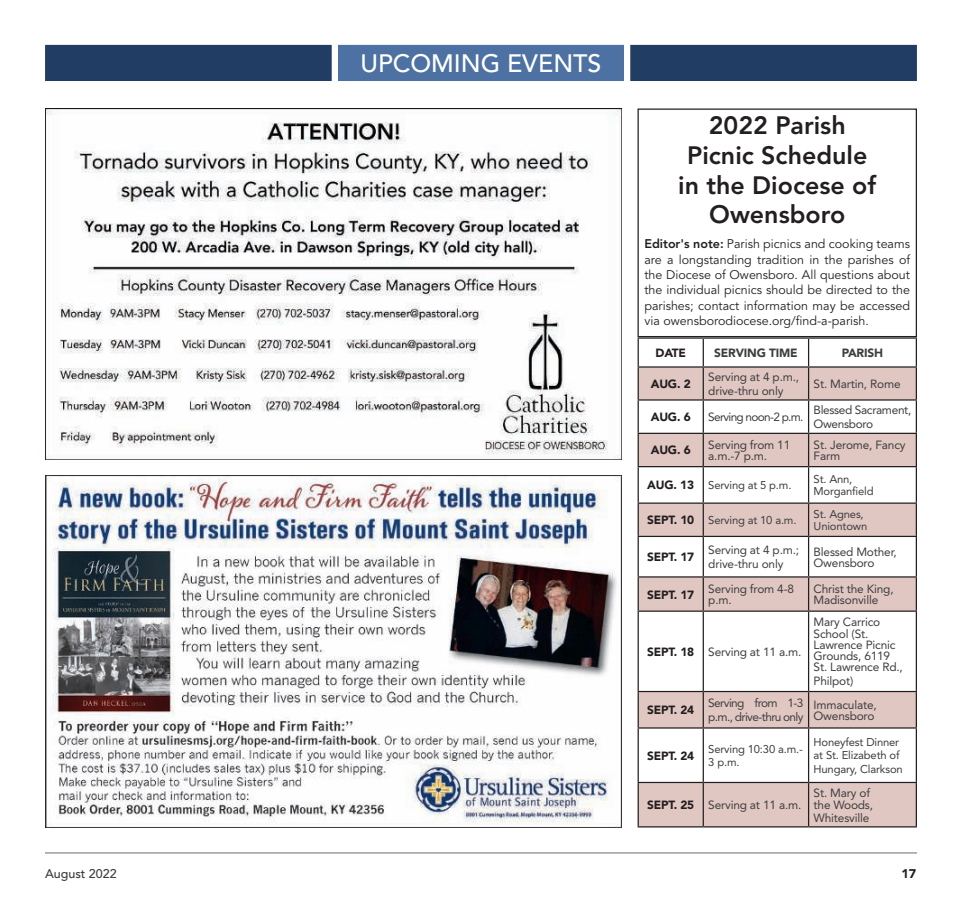
<style>
.page{position:relative;width:962px;height:923px;background:#fff}
.page>*{position:absolute;margin:0;border:0;box-sizing:border-box;transform-origin:0 0}
.t1{font:800 25px/29.6px "Avenir LT Std";color:#231f20;text-align:center}
.t2{font:500 25px "Avenir LT Std";color:#fff}
.t3{font:12.5px/15.2px "Avenir LT Std";color:#231f20;text-align:justify}
.t4{font:500 12.5px "Avenir LT Std";color:#3e3e3f}
.t5{font:900 12.5px "Avenir LT Std";color:#231f20}
.t6{font:11.88px/11.2px "Avenir LT Std";letter-spacing:-.015em;color:#3e3e3f}
.t7{font:900 11.88px "Avenir LT Std";letter-spacing:-.015em;color:#231f20}
.t8{font:11.88px/13.8px "Avenir LT Std";letter-spacing:-.05em;color:#3e3e3f}
.t9{font:900 11.88px "Avenir LT Std";letter-spacing:-.015em;color:#3e3e3f}
.t10{font:11.88px "Avenir LT Std";letter-spacing:-.06em;color:#3e3e3f}
.t11{font:11.25px/12.5px "Avenir LT Std";letter-spacing:-.015em;color:#3e3e3f}
.s1{font-weight:800}
.s2{font-weight:900;font-size:11.88px;color:#231f20}
.s3{font-weight:900;color:#231f20}
</style>
<div class="page">
<hr style="left:45px;top:852px;width:872px;height:1px;background:#939598">
<div style="left:45px;top:44px;width:872px;height:37px;background:#223d64"></div>
<svg style="left:329px;top:44px;width:304px;height:37px;background:#5779a6"></svg>
<div style="left:637px;top:108px;width:280px;height:229px;border:1px solid #231f20"></div>
<svg style="left:639px;top:367px;width:277px;height:459px"></svg>
<hr style="left:638px;top:337px;width:65px;height:1px;background:#231f20">
<svg style="left:638px;top:338px;width:1px;height:28px"></svg>
<hr style="left:703px;top:337px;width:106px;height:1px;background:#231f20">
<svg style="left:703px;top:338px;width:1px;height:28px"></svg>
<hr style="left:809px;top:337px;width:108px;height:1px;background:#231f20">
<svg style="left:808px;top:338px;width:1px;height:28px"></svg>
<svg style="left:916px;top:338px;width:1px;height:28px"></svg>
<hr style="left:638px;top:366px;width:65px;height:1px;background:#231f20">
<hr style="left:638px;top:367px;width:1px;height:32px;background:#231f20">
<hr style="left:703px;top:366px;width:106px;height:1px;background:#231f20">
<hr style="left:703px;top:367px;width:1px;height:32px;background:#231f20">
<hr style="left:809px;top:366px;width:108px;height:1px;background:#231f20">
<hr style="left:808px;top:367px;width:1px;height:32px;background:#231f20">
<hr style="left:916px;top:367px;width:1px;height:32px;background:#231f20">
<hr style="left:638px;top:399px;width:65px;height:1px;background:#231f20">
<hr style="left:638px;top:400px;width:1px;height:32px;background:#231f20">
<hr style="left:703px;top:399px;width:106px;height:1px;background:#231f20">
<hr style="left:703px;top:400px;width:1px;height:32px;background:#231f20">
<hr style="left:809px;top:399px;width:108px;height:1px;background:#231f20">
<hr style="left:808px;top:400px;width:1px;height:32px;background:#231f20">
<hr style="left:916px;top:400px;width:1px;height:32px;background:#231f20">
<hr style="left:638px;top:432px;width:65px;height:2px;background:#231f20">
<hr style="left:638px;top:434px;width:1px;height:32px;background:#231f20">
<hr style="left:703px;top:432px;width:106px;height:2px;background:#231f20">
<hr style="left:703px;top:434px;width:1px;height:32px;background:#231f20">
<hr style="left:809px;top:432px;width:108px;height:2px;background:#231f20">
<hr style="left:808px;top:434px;width:1px;height:32px;background:#231f20">
<hr style="left:916px;top:434px;width:1px;height:32px;background:#231f20">
<hr style="left:638px;top:466px;width:65px;height:1px;background:#231f20">
<hr style="left:638px;top:467px;width:1px;height:35px;background:#231f20">
<hr style="left:703px;top:466px;width:106px;height:1px;background:#231f20">
<hr style="left:703px;top:467px;width:1px;height:35px;background:#231f20">
<hr style="left:809px;top:466px;width:108px;height:1px;background:#231f20">
<hr style="left:808px;top:467px;width:1px;height:35px;background:#231f20">
<hr style="left:916px;top:467px;width:1px;height:35px;background:#231f20">
<hr style="left:638px;top:502px;width:65px;height:1px;background:#231f20">
<hr style="left:638px;top:503px;width:1px;height:32px;background:#231f20">
<hr style="left:703px;top:502px;width:106px;height:1px;background:#231f20">
<hr style="left:703px;top:503px;width:1px;height:32px;background:#231f20">
<hr style="left:809px;top:502px;width:108px;height:1px;background:#231f20">
<hr style="left:808px;top:503px;width:1px;height:32px;background:#231f20">
<hr style="left:916px;top:503px;width:1px;height:32px;background:#231f20">
<hr style="left:638px;top:535px;width:65px;height:2px;background:#231f20">
<hr style="left:638px;top:537px;width:1px;height:39px;background:#231f20">
<hr style="left:703px;top:535px;width:106px;height:2px;background:#231f20">
<hr style="left:703px;top:537px;width:1px;height:39px;background:#231f20">
<hr style="left:809px;top:535px;width:108px;height:2px;background:#231f20">
<hr style="left:808px;top:537px;width:1px;height:39px;background:#231f20">
<hr style="left:916px;top:537px;width:1px;height:39px;background:#231f20">
<hr style="left:638px;top:576px;width:65px;height:1px;background:#231f20">
<hr style="left:638px;top:577px;width:1px;height:33px;background:#231f20">
<hr style="left:703px;top:576px;width:106px;height:1px;background:#231f20">
<hr style="left:703px;top:577px;width:1px;height:33px;background:#231f20">
<hr style="left:809px;top:576px;width:108px;height:1px;background:#231f20">
<hr style="left:808px;top:577px;width:1px;height:33px;background:#231f20">
<hr style="left:916px;top:577px;width:1px;height:33px;background:#231f20">
<hr style="left:638px;top:610px;width:65px;height:1px;background:#231f20">
<hr style="left:638px;top:611px;width:1px;height:80px;background:#231f20">
<hr style="left:703px;top:610px;width:106px;height:1px;background:#231f20">
<hr style="left:703px;top:611px;width:1px;height:80px;background:#231f20">
<hr style="left:809px;top:610px;width:108px;height:1px;background:#231f20">
<hr style="left:808px;top:611px;width:1px;height:80px;background:#231f20">
<hr style="left:916px;top:611px;width:1px;height:80px;background:#231f20">
<hr style="left:638px;top:691px;width:65px;height:1px;background:#231f20">
<hr style="left:638px;top:692px;width:1px;height:35px;background:#231f20">
<hr style="left:703px;top:691px;width:106px;height:1px;background:#231f20">
<hr style="left:703px;top:692px;width:1px;height:35px;background:#231f20">
<hr style="left:809px;top:691px;width:108px;height:1px;background:#231f20">
<hr style="left:808px;top:692px;width:1px;height:35px;background:#231f20">
<hr style="left:916px;top:692px;width:1px;height:35px;background:#231f20">
<hr style="left:638px;top:727px;width:65px;height:1px;background:#231f20">
<hr style="left:638px;top:728px;width:1px;height:53px;background:#231f20">
<hr style="left:703px;top:727px;width:106px;height:1px;background:#231f20">
<hr style="left:703px;top:728px;width:1px;height:53px;background:#231f20">
<hr style="left:809px;top:727px;width:108px;height:1px;background:#231f20">
<hr style="left:808px;top:728px;width:1px;height:53px;background:#231f20">
<hr style="left:916px;top:728px;width:1px;height:53px;background:#231f20">
<hr style="left:638px;top:781px;width:65px;height:2px;background:#231f20">
<hr style="left:638px;top:783px;width:1px;height:43px;background:#231f20">
<hr style="left:703px;top:781px;width:106px;height:2px;background:#231f20">
<hr style="left:703px;top:783px;width:1px;height:43px;background:#231f20">
<hr style="left:809px;top:781px;width:108px;height:2px;background:#231f20">
<hr style="left:808px;top:783px;width:1px;height:43px;background:#231f20">
<hr style="left:916px;top:783px;width:1px;height:43px;background:#231f20">
<hr style="left:638px;top:826px;width:65px;height:1px;background:#231f20">
<hr style="left:703px;top:826px;width:106px;height:1px;background:#231f20">
<hr style="left:809px;top:826px;width:108px;height:1px;background:#231f20">
<img style="left:45px;top:108px;width:576px;height:351px">
<img style="left:45px;top:476px;width:576px;height:351px">
<h1 class="t2" style="left:360px;top:50px;width:242px">UPCOMING EVENTS</h1>
<h1 class="t1" style="left:678px;top:113px;width:200px">2022 Parish<br>Picnic Schedule in the Diocese of<br>Owensboro</h1>
<p class="t3" style="left:644px;top:237px;width:267px"><span class="s1">Editor's note:</span> Parish picnics and cooking teams are a longstanding tradition in the parishes of the Diocese of Owensboro. All questions about the individual picnics should be directed to the parishes; contact information may be accessed via owensborodiocese.org/find-a-parish.</p>
<p class="t7" style="left:655px;top:348px;width:32px">DATE</p>
<p class="t9" style="left:714px;top:348px;width:85px">SERVING TIME</p>
<p class="t9" style="left:842px;top:348px;width:43px">PARISH</p>
<p class="t7" style="left:651px;top:379px;width:42px">AUG. 2</p>
<p class="t6" style="left:708px;top:370px;width:92px;line-height:13.8px">Serving at 4 p.m., drive-thru only</p>
<p class="t6" style="left:814px;top:378px;width:89px">St. Martin, Rome</p>
<p class="t7" style="left:651px;top:412px;width:42px">AUG. 6</p>
<p class="t10" style="left:708px;top:410px;width:97px">Serving noon-2 p.m.</p>
<p class="t6" style="left:814px;top:403px;width:99px;line-height:13.8px">Blessed Sacrament,<br>Owensboro</p>
<p class="t7" style="left:651px;top:445px;width:42px">AUG. 6</p>
<p class="t6" style="left:708px;top:439px;width:84px">Serving from 11 a.m.-7 p.m.</p>
<p class="t6" style="left:814px;top:439px;width:94px">St. Jerome, Fancy<br>Farm</p>
<p class="t11" style="left:647px;top:479px;width:146px"><span class="s2">AUG. 13</span> Serving at 5 p.m.</p>
<p class="t11" style="left:813px;top:473px;width:61px">St. Ann,<br>Morganfield</p>
<p class="t11" style="left:647px;top:514px;width:151px"><span class="s2">SEPT. 10</span> Serving at 10 a.m.</p>
<p class="t11" style="left:813px;top:508px;width:55px">St. Agnes,<br>Uniontown</p>
<p class="t7" style="left:647px;top:552px;width:49px">SEPT. 17</p>
<p class="t6" style="left:708px;top:543px;width:92px;line-height:13.8px">Serving at 4 p.m.; drive-thru only</p>
<p class="t6" style="left:813px;top:546px;width:85px">Blessed Mother,<br>Owensboro</p>
<p class="t7" style="left:647px;top:589px;width:49px">SEPT. 17</p>
<p class="t6" style="left:708px;top:583px;width:87px">Serving from 4-8 p.m.</p>
<p class="t6" style="left:813px;top:583px;width:82px">Christ the King,<br>Madisonville</p>
<p class="t6" style="left:647px;top:646px;width:156px"><span class="s3">SEPT. 18</span> Serving at 11 a.m.</p>
<p class="t6" style="left:813px;top:617px;width:91px">Mary Carrico<br>School (St.<br>Lawrence Picnic<br>Grounds, 6119<br>St. Lawrence Rd.,</p>
<p class="t6" style="left:813px;top:675px;width:41px">Philpot)</p>
<p class="t7" style="left:647px;top:705px;width:49px">SEPT. 24</p>
<p class="t8" style="left:708px;top:696px;width:97px">Serving from 1-3 p.m., drive-thru only</p>
<p class="t6" style="left:813px;top:699px;width:65px">Immaculate,<br>Owensboro</p>
<p class="t7" style="left:647px;top:750px;width:49px">SEPT. 24</p>
<p class="t11" style="left:708px;top:743px;width:96px">Serving 10:30 a.m.-<br>3 p.m.</p>
<p class="t11" style="left:813px;top:735px;width:91px;line-height:13.8px">Honeyfest Dinner at St. Elizabeth of<br>Hungary, Clarkson</p>
<p class="t6" style="left:647px;top:799px;width:156px"><span class="s3">SEPT. 25</span> Serving at 11 a.m.</p>
<p class="t6" style="left:813px;top:786px;width:61px;line-height:12.5px">St. Mary of the Woods,<br>Whitesville</p>
<p class="t4" style="left:45px;top:866px;width:73px">August 2022</p>
<p class="t5" style="left:901px;top:868px;width:16px">17</p>
</div>
